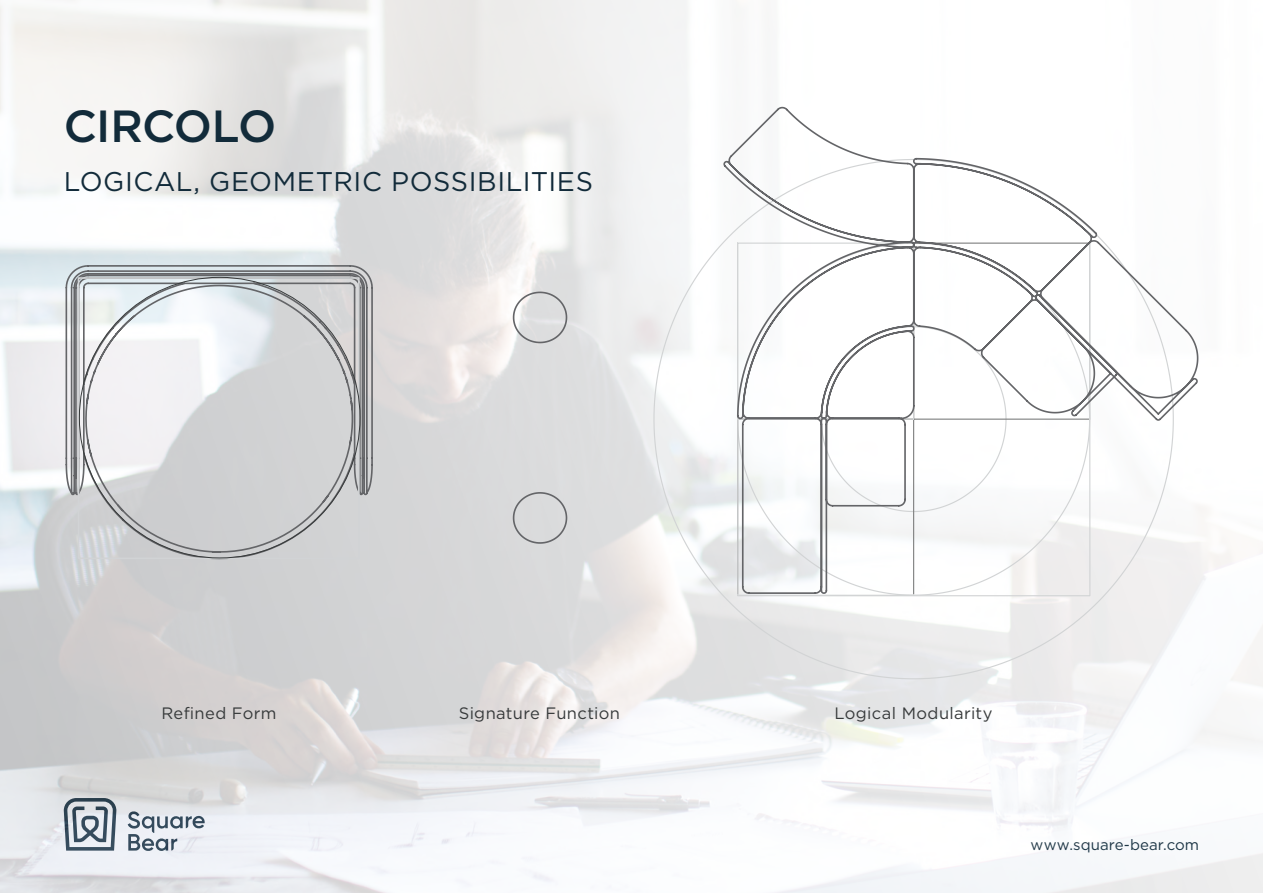
<style>
.page{position:relative;width:1263px;height:893px;background:#fff}
.page>*{position:absolute;margin:0;border:0;box-sizing:border-box;transform-origin:0 0}
.t1{font:500 45px "Gotham";letter-spacing:-.015em;color:#122b3a}
.t2{font:27px "Gotham";letter-spacing:.02em;color:#122b3a}
.t3{font:19.65px "Arial";letter-spacing:.04em;color:#373a3b}
.t4{font:16.5px "Gotham";letter-spacing:.02em;color:#373a3b}
.t5{font:15px "Gotham";letter-spacing:.005em;color:#122b3a}
</style>
<div class="page">
<img style="left:0;top:0;width:1263px;height:893px">
<svg style="left:653px;top:158px;width:521px;height:522px"></svg>
<svg style="left:512px;top:291px;width:56px;height:254px;background:#d8d8da"></svg>
<svg style="left:65px;top:264px;width:309px;height:296px"></svg>
<div style="left:78px;top:277px;width:282px;height:282px;border:2px solid #d1d3d5"></div>
<svg style="left:722px;top:106px;width:477px;height:489px"></svg>
<h1 class="t1" style="left:64px;top:99px;width:214px">CIRCOLO</h1>
<h2 class="t2" style="left:64px;top:165px;width:531px">LOGICAL, GEOMETRIC POSSIBILITIES</h2>
<p class="t4" style="left:161px;top:703px;width:117px">Refined Form</p>
<p class="t4" style="left:459px;top:703px;width:163px">Signature Function</p>
<p class="t4" style="left:835px;top:703px;width:159px">Logical Modularity</p>
<p class="t3" style="left:155px;top:707px;width:129px">Refined Form</p>
<p class="t3" style="left:451px;top:706px;width:179px">Signature Function</p>
<p class="t3" style="left:826px;top:706px;width:173px">Logical Modularity</p>
<p class="t5" style="left:1031px;top:836px;width:170px">www.square-bear.com</p>
</div>
